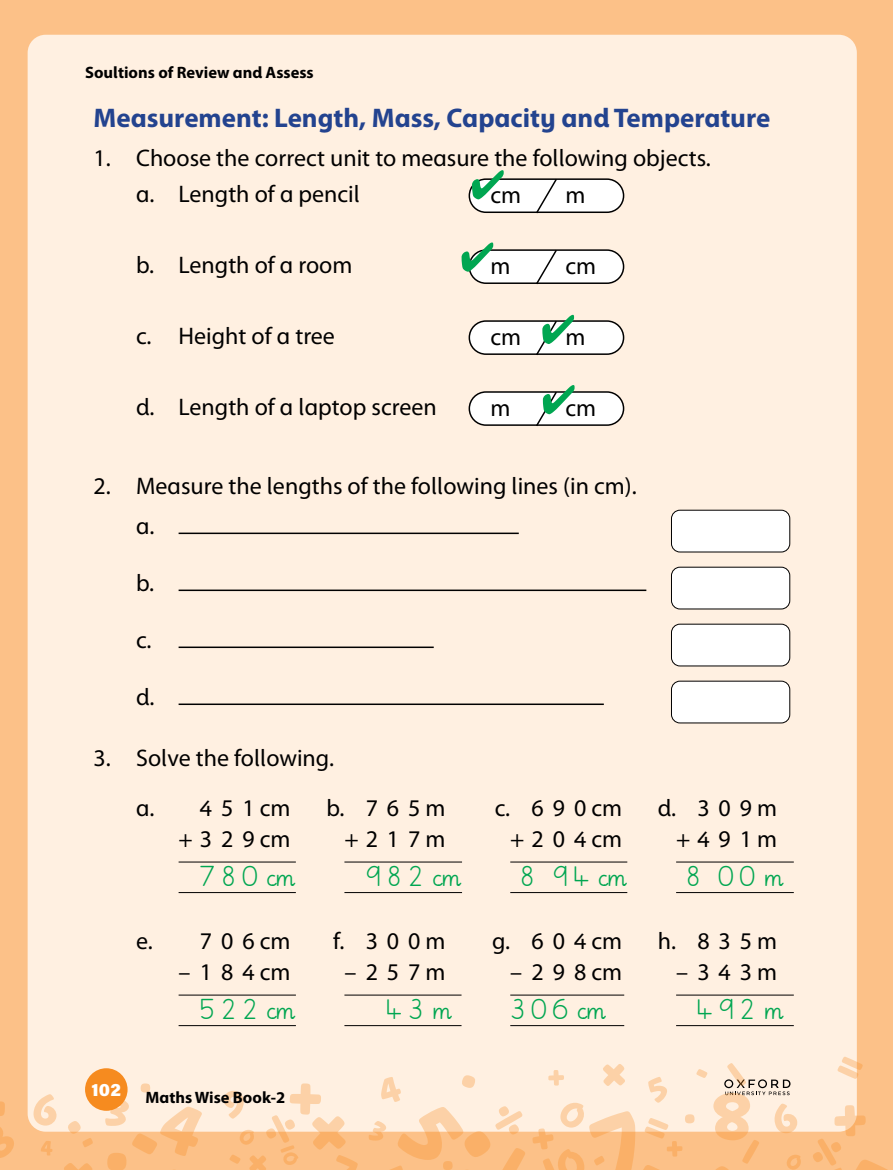
<style>
.page{position:relative;width:893px;height:1170px;background:#fff}
.page>*{position:absolute;margin:0;border:0;box-sizing:border-box;transform-origin:0 0}
.t1{font:30px "NT Pre Cursive";letter-spacing:.21em;color:#00a651}
.t2{font:700 27px "Myriad Infant UKOUP";color:#23438f}
.t3{font:24px/31.2px "Myriad Infant UKOUP";color:#000;text-align:right}
.t4{font:24px/31.2px "Myriad Infant UKOUP";letter-spacing:.375em;color:#000;text-align:right}
.t5{font:900 18px "Acumin Pro";color:#fff}
.t6{font:700 16.5px "Myriad Infant UKOUP";color:#000}
</style>
<div class="page">
<div style="left:0;top:0;width:892px;height:1169px;background:#fcc188"></div>
<div style="left:28px;top:35px;width:829px;height:1096px;background:#fff0e1;border-radius:18px"></div>
<div style="left:85px;top:1068px;width:43px;height:42px;background:#f68b1f;border-radius:50%"></div>
<svg style="left:837px;top:1056px;width:26px;height:22px"></svg>
<svg style="left:812px;top:1105px;width:81px;height:64px"></svg>
<svg style="left:369px;top:1075px;width:156px;height:95px"></svg>
<svg style="left:532px;top:1063px;width:269px;height:106px"></svg>
<svg style="left:0;top:1127px;width:14px;height:30px"></svg>
<svg style="left:33px;top:1094px;width:24px;height:31px"></svg>
<svg style="left:41px;top:1141px;width:11px;height:14px"></svg>
<svg style="left:0;top:1101px;width:5px;height:15px"></svg>
<svg style="left:64px;top:1163px;width:28px;height:6px"></svg>
<svg style="left:105px;top:1083px;width:97px;height:87px"></svg>
<svg style="left:67px;top:1121px;width:26px;height:26px"></svg>
<svg style="left:223px;top:1083px;width:135px;height:86px"></svg>
<div style="left:469px;top:179px;width:155px;height:33px;background:#fff;border-radius:17px"></div>
<div style="left:469px;top:178px;width:155px;height:35px;border:2px solid #000;border-radius:17px"></div>
<svg style="left:534px;top:178px;width:24px;height:36px"></svg>
<div style="left:469px;top:250px;width:155px;height:33px;background:#fff;border-radius:17px"></div>
<div style="left:469px;top:249px;width:155px;height:35px;border:2px solid #000;border-radius:17px"></div>
<svg style="left:534px;top:249px;width:24px;height:36px"></svg>
<div style="left:469px;top:321px;width:155px;height:33px;background:#fff;border-radius:17px"></div>
<div style="left:469px;top:320px;width:155px;height:35px;border:2px solid #000;border-radius:17px"></div>
<div style="left:469px;top:392px;width:155px;height:33px;background:#fff;border-radius:17px"></div>
<div style="left:469px;top:391px;width:155px;height:35px;border:2px solid #000;border-radius:17px"></div>
<hr style="left:179px;top:532px;width:340px;height:2px;background:#000">
<div style="left:671px;top:510px;width:119px;height:42px;background:#fff;border-radius:9px"></div>
<div style="left:671px;top:510px;width:119px;height:42px;border:1px solid #000;border-radius:9px"></div>
<hr style="left:179px;top:589px;width:467px;height:2px;background:#000">
<div style="left:671px;top:567px;width:119px;height:42px;background:#fff;border-radius:9px"></div>
<div style="left:671px;top:566px;width:119px;height:43px;border:1px solid #000;border-radius:9px"></div>
<hr style="left:179px;top:646px;width:255px;height:2px;background:#000">
<div style="left:671px;top:624px;width:119px;height:42px;background:#fff;border-radius:9px"></div>
<div style="left:671px;top:623px;width:119px;height:43px;border:1px solid #000;border-radius:9px"></div>
<hr style="left:179px;top:703px;width:425px;height:2px;background:#000">
<div style="left:671px;top:681px;width:119px;height:42px;background:#fff;border-radius:9px"></div>
<div style="left:671px;top:680px;width:119px;height:43px;border:1px solid #000;border-radius:9px"></div>
<hr style="left:179px;top:861px;width:117px;height:1px;background:#000">
<hr style="left:179px;top:892px;width:117px;height:1px;background:#000">
<hr style="left:344px;top:861px;width:118px;height:1px;background:#000">
<hr style="left:344px;top:892px;width:118px;height:1px;background:#000">
<hr style="left:510px;top:861px;width:117px;height:1px;background:#000">
<hr style="left:510px;top:892px;width:117px;height:1px;background:#000">
<hr style="left:676px;top:861px;width:118px;height:1px;background:#000">
<hr style="left:676px;top:892px;width:118px;height:1px;background:#000">
<hr style="left:179px;top:994px;width:117px;height:1px;background:#000">
<hr style="left:179px;top:1025px;width:117px;height:1px;background:#000">
<hr style="left:344px;top:994px;width:117px;height:1px;background:#000">
<hr style="left:344px;top:1025px;width:117px;height:1px;background:#000">
<hr style="left:510px;top:994px;width:114px;height:1px;background:#000">
<hr style="left:510px;top:1025px;width:114px;height:1px;background:#000">
<hr style="left:676px;top:994px;width:118px;height:1px;background:#000">
<hr style="left:676px;top:1025px;width:118px;height:1px;background:#000">
<svg style="left:472px;top:170px;width:32px;height:29px"></svg>
<svg style="left:462px;top:242px;width:31px;height:30px"></svg>
<svg style="left:534px;top:315px;width:40px;height:41px"></svg>
<svg style="left:534px;top:385px;width:41px;height:41px"></svg>
<p class="t6" style="left:85px;top:61px;width:230px">Soultions of Review and Assess</p>
<p class="t2" style="left:94px;top:100px;width:678px">Measurement: Length, Mass, Capacity and Temperature</p>
<p class="t3" style="left:136px;top:140px;width:576px;line-height:35.4px;text-align:left;text-indent:-43px">1. Choose the correct unit to measure the following objects. a. Length of a pencil</p>
<p class="t3" style="left:490px;top:179px;width:32px">cm</p>
<p class="t3" style="left:565px;top:179px;width:22px">m</p>
<p class="t3" style="left:136px;top:249px;width:218px">b. Length of a room</p>
<p class="t3" style="left:490px;top:250px;width:22px">m</p>
<p class="t3" style="left:565px;top:250px;width:32px">cm</p>
<p class="t3" style="left:136px;top:319px;width:200px">c. Height of a tree</p>
<p class="t3" style="left:490px;top:320px;width:32px">cm</p>
<p class="t3" style="left:565px;top:320px;width:22px">m</p>
<p class="t3" style="left:136px;top:390px;width:302px">d. Length of a laptop screen</p>
<p class="t3" style="left:490px;top:391px;width:22px">m</p>
<p class="t3" style="left:565px;top:391px;width:32px">cm</p>
<p class="t3" style="left:136px;top:465px;width:502px;line-height:39.9px;text-align:left;text-indent:-43px">2. Measure the lengths of the following lines (in cm). a.</p>
<p class="t3" style="left:136px;top:567px;width:20px">b.</p>
<p class="t3" style="left:136px;top:624px;width:17px">c.</p>
<p class="t3" style="left:136px;top:681px;width:20px">d.</p>
<p class="t3" style="left:94px;top:732px;width:242px;line-height:49.5px;text-align:center">3. Solve the following. a. 451 cm</p>
<p class="t3" style="left:179px;top:822px;width:113px">+329 cm</p>
<p class="t1" style="left:200px;top:864px;width:97px">780 cm</p>
<p class="t3" style="left:326px;top:791px;width:121px">b. 765 m +217 m</p>
<p class="t1" style="left:366px;top:864px;width:97px">982 cm</p>
<p class="t4" style="left:136px;top:924px;width:156px">e. 706 cm –184 cm</p>
<p class="t1" style="left:200px;top:997px;width:97px">522 cm</p>
<p class="t5" style="left:92px;top:1076px;width:31px">102</p>
<p class="t6" style="left:146px;top:1086px;width:141px">Maths Wise Book-2</p>
<p class="t3" style="left:333px;top:924px;width:114px;text-align:center">f. 300 m –257 m</p>
<p class="t1" style="left:387px;top:997px;width:67px">43 m</p>
<p class="t4" style="left:495px;top:791px;width:129px">c. 690 cm +204 cm</p>
<p class="t1" style="left:520px;top:864px;width:109px">8 94 cm</p>
<p class="t4" style="left:492px;top:924px;width:131px">g. 604 cm –298 cm</p>
<p class="t1" style="left:510px;top:997px;width:97px">306 cm</p>
<p class="t3" style="left:658px;top:791px;width:121px">d. 309 m +491 m</p>
<p class="t1" style="left:686px;top:864px;width:100px">8 00 m</p>
<p class="t3" style="left:658px;top:924px;width:121px">h. 835 m –343 m</p>
<p class="t1" style="left:697px;top:997px;width:88px">492 m</p>
</div>
